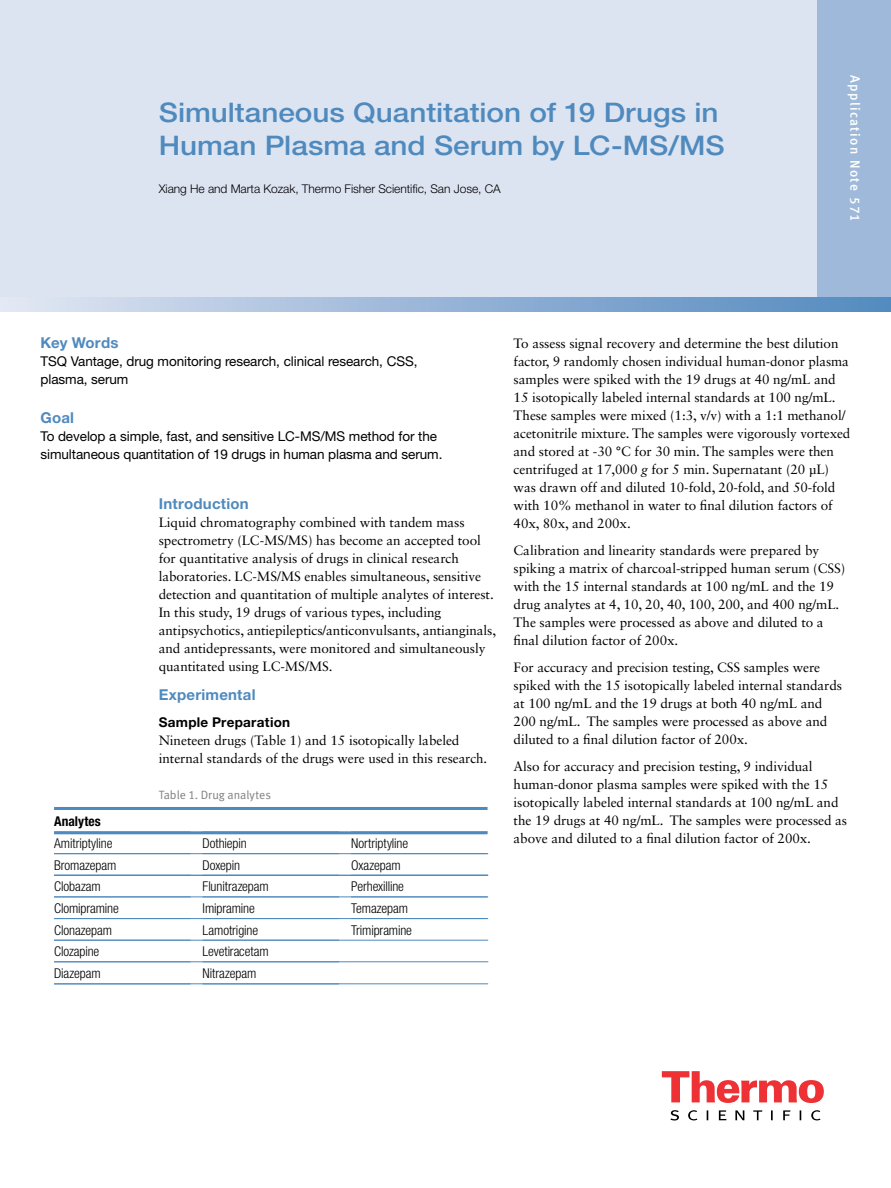
<style>
.page{position:relative;width:891px;height:1188px;background:#fff}
.page>*{position:absolute;margin:0;border:0;box-sizing:border-box;transform-origin:0 0}
.t1{font:500 27px/33px "Helvetica Neue LT Std";color:#4f8abe;scale:1.1 1}
.t2{font:700 15px "Helvetica Neue LT Std";letter-spacing:.015em;color:#4f8abe}
.t3{font:13.5px/18px "Sabon LT Std";letter-spacing:-.005em;color:#000}
.t4{font:300 condensed 13.5px "Helvetica Neue LT Std";letter-spacing:-.005em;color:#000}
.t5{font:13.5px/18px "Helvetica Neue LT Std";letter-spacing:-.005em;color:#000}
.t6{font:13.5px "Meta Medium LF";letter-spacing:.1em;color:#fff}
.t7{font:700 13.5px "Helvetica Neue LT Std";letter-spacing:.02em;color:#000}
.t8{font:700 condensed 13.5px "Helvetica Neue LT Std";color:#000}
.t9{font:300 12px "Helvetica Neue LT Std";letter-spacing:-.005em;color:#000}
.t10{font:12px "Meta Normal LF";color:#807f83}
.s1{font-family:"Sabon";font-style:italic}
</style>
<div class="page">
<div style="left:0;top:0;width:891px;height:303px;background:#dde4f1"></div>
<div style="left:817px;top:0;width:74px;height:303px;background:#9fb9da"></div>
<svg style="left:0;top:297px;width:891px;height:15px;background:#98b6d8"></svg>
<svg style="left:662px;top:1071px;width:162px;height:32px"></svg>
<svg style="left:670px;top:1110px;width:151px;height:10px"></svg>
<hr style="left:54px;top:807px;width:434px;height:3px;background:#4f8abe">
<hr style="left:54px;top:831px;width:434px;height:3px;background:#4f8abe">
<hr style="left:54px;top:984px;width:137px;height:1px;background:#4f8abe">
<hr style="left:203px;top:984px;width:136px;height:1px;background:#4f8abe">
<hr style="left:54px;top:853px;width:434px;height:1px;background:#4f8abe">
<hr style="left:54px;top:875px;width:434px;height:1px;background:#4f8abe">
<hr style="left:54px;top:897px;width:434px;height:1px;background:#4f8abe">
<hr style="left:54px;top:918px;width:434px;height:1px;background:#4f8abe">
<hr style="left:54px;top:940px;width:434px;height:1px;background:#4f8abe">
<hr style="left:54px;top:961px;width:434px;height:1px;background:#4f8abe">
<hr style="left:54px;top:983px;width:434px;height:1px;background:#4f8abe">
<h1 class="t1" style="left:159px;top:95px;width:516px">Simultaneous Quantitation of 19 Drugs in<br>Human Plasma and Serum by LC-MS/MS</h1>
<p class="t9" style="left:159px;top:181px;width:343px">Xiang He and Marta Kozak, Thermo Fisher Scientific, San Jose, CA</p>
<p class="t6" style="left:863px;top:75px;width:149px;rotate:90deg">Application Note 571</p>
<p class="t2" style="left:40px;top:334px;width:80px">Key Words</p>
<p class="t5" style="left:40px;top:352px;width:378px">TSQ Vantage, drug monitoring research, clinical research, CSS, plasma, serum</p>
<p class="t2" style="left:40px;top:409px;width:35px">Goal</p>
<p class="t5" style="left:40px;top:427px;width:403px">To develop a simple, fast, and sensitive LC-MS/MS method for the simultaneous quantitation of 19 drugs in human plasma and serum.</p>
<p class="t2" style="left:159px;top:495px;width:92px">Introduction</p>
<p class="t3" style="left:159px;top:513px;width:339px">Liquid chromatography combined with tandem mass spectrometry (LC-MS/MS) has become an accepted tool for quantitative analysis of drugs in clinical research laboratories. LC-MS/MS enables simultaneous, sensitive detection and quantitation of multiple analytes of interest.<br>In this study, 19 drugs of various types, including antipsychotics, antiepileptics/anticonvulsants, antianginals, and antidepressants, were monitored and simultaneously quantitated using LC-MS/MS.</p>
<p class="t2" style="left:159px;top:685px;width:98px">Experimental</p>
<p class="t7" style="left:159px;top:713px;width:133px">Sample Preparation</p>
<p class="t3" style="left:159px;top:731px;width:330px">Nineteen drugs (Table 1) and 15 isotopically labeled internal standards of the drugs were used in this research.</p>
<p class="t10" style="left:159px;top:788px;width:114px">Table 1. Drug analytes</p>
<p class="t8" style="left:54px;top:813px;width:48px">Analytes</p>
<p class="t4" style="left:54px;top:836px;width:60px">Amitriptyline</p>
<p class="t4" style="left:203px;top:836px;width:46px">Dothiepin</p>
<p class="t4" style="left:351px;top:836px;width:59px">Nortriptyline</p>
<p class="t4" style="left:54px;top:857px;width:64px">Bromazepam</p>
<p class="t4" style="left:203px;top:857px;width:39px">Doxepin</p>
<p class="t4" style="left:351px;top:857px;width:51px">Oxazepam</p>
<p class="t4" style="left:54px;top:879px;width:48px">Clobazam</p>
<p class="t4" style="left:203px;top:879px;width:68px">Flunitrazepam</p>
<p class="t4" style="left:351px;top:879px;width:54px">Perhexilline</p>
<p class="t4" style="left:54px;top:900px;width:66px">Clomipramine</p>
<p class="t4" style="left:203px;top:900px;width:54px">Imipramine</p>
<p class="t4" style="left:351px;top:900px;width:59px">Temazepam</p>
<p class="t4" style="left:54px;top:922px;width:60px">Clonazepam</p>
<p class="t4" style="left:203px;top:922px;width:57px">Lamotrigine</p>
<p class="t4" style="left:351px;top:922px;width:62px">Trimipramine</p>
<p class="t4" style="left:54px;top:944px;width:47px">Clozapine</p>
<p class="t4" style="left:203px;top:944px;width:68px">Levetiracetam</p>
<p class="t4" style="left:54px;top:965px;width:48px">Diazepam</p>
<p class="t4" style="left:203px;top:965px;width:55px">Nitrazepam</p>
<p class="t3" style="left:514px;top:334px;width:338px">To assess signal recovery and determine the best dilution factor, 9 randomly chosen individual human-donor plasma samples were spiked with the 19 drugs at 40 ng/mL and 15 isotopically labeled internal standards at 100 ng/mL.<br>These samples were mixed (1:3, v/v) with a 1:1 methanol/ acetonitrile mixture. The samples were vigorously vortexed and stored at -30 °C for 30 min. The samples were then centrifuged at 17,000 <span class="s1">g</span> for 5 min. Supernatant (20 µL) was drawn off and diluted 10-fold, 20-fold, and 50-fold with 10% methanol in water to final dilution factors of 40x, 80x, and 200x.</p>
<p class="t3" style="left:514px;top:541px;width:333px">Calibration and linearity standards were prepared by spiking a matrix of charcoal-stripped human serum (CSS) with the 15 internal standards at 100 ng/mL and the 19 drug analytes at 4, 10, 20, 40, 100, 200, and 400 ng/mL.<br>The samples were processed as above and diluted to a final dilution factor of 200x.</p>
<p class="t3" style="left:514px;top:658px;width:330px">For accuracy and precision testing, CSS samples were spiked with the 15 isotopically labeled internal standards at 100 ng/mL and the 19 drugs at both 40 ng/mL and 200 ng/mL. The samples were processed as above and diluted to a final dilution factor of 200x.</p>
<p class="t3" style="left:514px;top:757px;width:335px">Also for accuracy and precision testing, 9 individual human-donor plasma samples were spiked with the 15 isotopically labeled internal standards at 100 ng/mL and the 19 drugs at 40 ng/mL. The samples were processed as above and diluted to a final dilution factor of 200x.</p>
</div>
